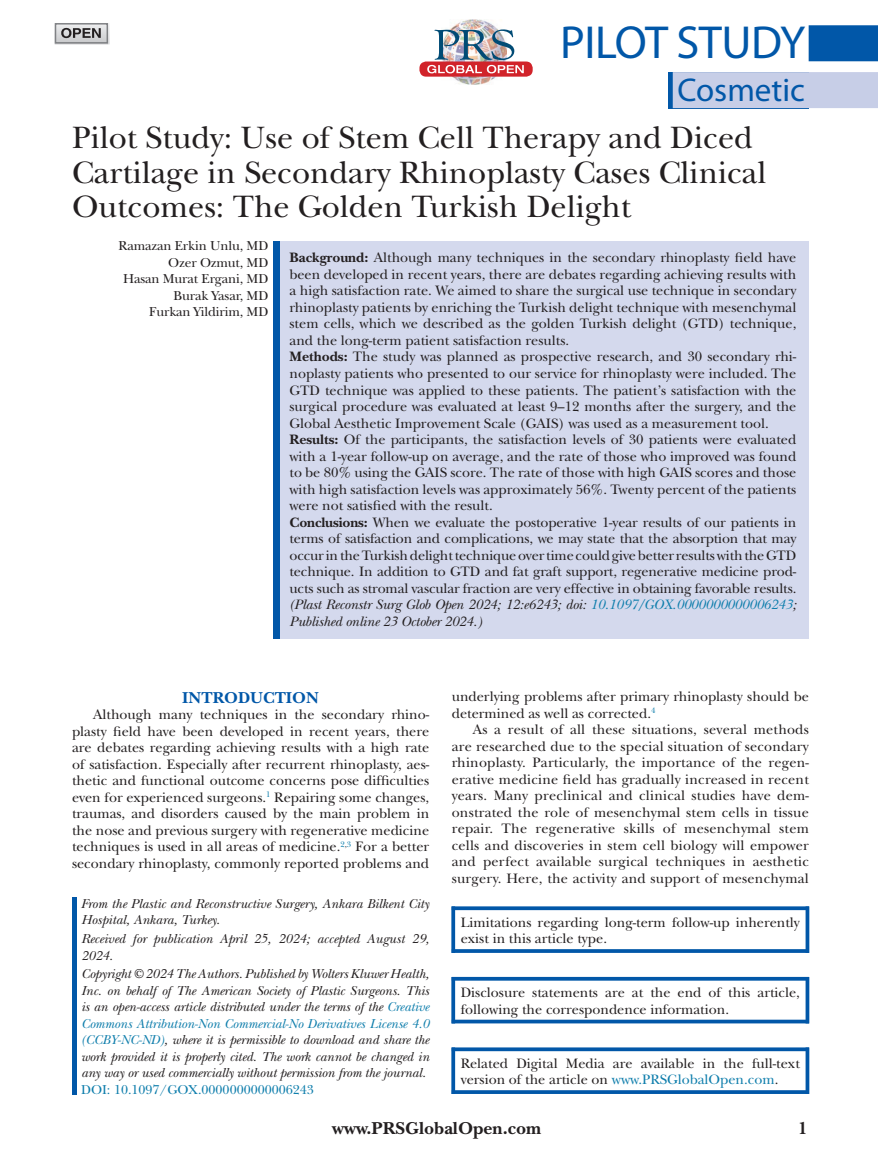
<style>
.page{position:relative;width:878px;height:1175px;background:#fff}
.page>*{position:absolute;margin:0;border:0;box-sizing:border-box;transform-origin:0 0}
.t1{font:46.5px "Myriad Pro";letter-spacing:-.01em;color:#0157a8}
.t2{font:33px "Myriad Pro";color:#0157a8}
.t3{font:32.25px/34.5px "New Baskerville Std";color:#231f20}
.t4{font:700 18px "New Baskerville Std";color:#231f20}
.t5{font:700 16.5px "New Baskerville Std";color:#0157a8}
.t6{font:14.25px/16.5px "New Baskerville Std";color:#231f20}
.t7{font:italic 13.5px/16.5px "New Baskerville Std";color:#231f20}
.t8{font:13.5px/16.5px "New Baskerville Std";letter-spacing:-.01em;color:#231f20;text-align:right}
.t9{font:13.5px "New Baskerville Std";color:#0f7eac}
.s1{font-weight:700}
.s2{font-style:italic}
.s3{font-style:italic;color:#0f7eac}
.s4{color:#0f7eac}
</style>
<div class="page">
<div style="left:668px;top:72px;width:141px;height:36px;background:#0157a8"></div>
<div style="left:672px;top:72px;width:206px;height:36px;background:#c7cee7"></div>
<div style="left:808px;top:25px;width:70px;height:36px;background:#0157a8"></div>
<img style="left:450px;top:20px;width:48px;height:64px">
<div style="left:419px;top:61px;width:113px;height:16px;background:#d1232a;border-radius:7px"></div>
<img style="left:427px;top:29px;width:97px;height:44px">
<div style="left:274px;top:126px;width:534px;height:512px;background:#d4d9ed"></div>
<div style="left:274px;top:240px;width:6px;height:109px;background:#0157a8"></div>
<div style="left:274px;top:339px;width:6px;height:93px;background:#0157a8"></div>
<div style="left:274px;top:421px;width:6px;height:93px;background:#0157a8"></div>
<div style="left:274px;top:504px;width:6px;height:134px;background:#0157a8"></div>
<hr style="left:72px;top:897px;width:4px;height:33px;background:#0157a8">
<hr style="left:72px;top:930px;width:4px;height:35px;background:#0157a8">
<hr style="left:72px;top:965px;width:4px;height:118px;background:#0157a8">
<hr style="left:72px;top:1081px;width:4px;height:13px;background:#0157a8">
<div style="left:272px;top:126px;width:536px;height:115px;background:#fff"></div>
<img style="left:54px;top:23px;width:55px;height:22px">
<svg style="left:451px;top:906px;width:4px;height:47px"></svg>
<svg style="left:805px;top:906px;width:4px;height:47px"></svg>
<svg style="left:452px;top:906px;width:356px;height:4px"></svg>
<hr style="left:452px;top:949px;width:356px;height:3px;background:#0157a8">
<svg style="left:451px;top:977px;width:4px;height:46px"></svg>
<svg style="left:805px;top:977px;width:4px;height:46px"></svg>
<svg style="left:452px;top:976px;width:356px;height:4px"></svg>
<svg style="left:452px;top:1019px;width:356px;height:4px"></svg>
<svg style="left:451px;top:1047px;width:4px;height:47px"></svg>
<svg style="left:805px;top:1047px;width:4px;height:47px"></svg>
<svg style="left:452px;top:1047px;width:356px;height:4px"></svg>
<svg style="left:452px;top:1090px;width:356px;height:4px"></svg>
<div style="left:55px;top:23px;width:53px;height:21px;border:2px solid #808285"></div>
<svg style="left:61px;top:28px;width:40px;height:10px"></svg>
<h1 class="t1" style="left:560px;top:14px;width:247px">Pilot Study</h1>
<h2 class="t2" style="left:677px;top:69px;width:129px">Cosmetic</h2>
<h3 class="t3" style="left:72px;top:121px;width:696px">Pilot Study: Use of Stem Cell Therapy and Diced<br>Cartilage in Secondary Rhinoplasty Cases Clinical<br>Outcomes: The Golden Turkish Delight</h3>
<p class="t8" style="left:118px;top:238px;width:151px">Ramazan Erkin Unlu, MD<br>Ozer Ozmut, MD<br>Hasan Murat Ergani, MD<br>Burak Yasar, MD<br>Furkan Yildirim, MD</p>
<p class="t6" style="left:289px;top:250px;width:508px"><span class="s1">Background:</span> Although many techniques in the secondary rhinoplasty field have been developed in recent years, there are debates regarding achieving results with a high satisfaction rate. We aimed to share the surgical use technique in secondary rhinoplasty patients by enriching the Turkish delight technique with mesenchymal stem cells, which we described as the golden Turkish delight (GTD) technique, and the long-term patient satisfaction results.<br><span class="s1">Methods:</span> The study was planned as prospective research, and 30 secondary rhi&shy;noplasty patients who presented to our service for rhinoplasty were included. The GTD technique was applied to these patients. The patient’s satisfaction with the surgical procedure was evaluated at least 9–12 months after the surgery, and the Global Aesthetic Improvement Scale (GAIS) was used as a measurement tool.<br><span class="s1">Results:</span> Of the participants, the satisfaction levels of 30 patients were evaluated with a 1-year follow-up on average, and the rate of those who improved was found to be 80% using the GAIS score. The rate of those with high GAIS scores and those with high satisfaction levels was approximately 56%. Twenty percent of the patients were not satisfied with the result.<br><span class="s1">Conclusions:</span> When we evaluate the postoperative 1-year results of our patients in terms of satisfaction and complications, we may state that the absorption that may occur in the Turkish delight technique over time could give better results with the GTD technique. In addition to GTD and fat graft support, regenerative medicine prod&shy;ucts such as stromal vascular fraction are very effective in obtaining favorable results. <span class="s2">(Plast Reconstr Surg Glob Open 2024; 12:e6243; doi:</span> <span class="s3">10.1097/GOX.0000000000006243</span><span class="s2">; Published online 23 October 2024.)</span></p>
<p class="t5" style="left:182px;top:688px;width:138px">INTRODUCTION</p>
<p class="t6" style="left:72px;top:706px;width:359px;text-align:justify;text-indent:21px">Although many techniques in the secondary rhino&shy;plasty field have been developed in recent years, there are debates regarding achieving results with a high rate of satisfaction. Especially after recurrent rhinoplasty, aes&shy;thetic and functional outcome concerns pose difficulties even for experienced surgeons.<sup>1</sup> Repairing some changes, traumas, and disorders caused by the main problem in the nose and previous surgery with regenerative medicine techniques is used in all areas of medicine.<sup>2</sup><sup>,</sup><sup>3</sup> For a better secondary rhinoplasty, commonly reported problems and</p>
<p class="t7" style="left:81px;top:895px;width:350px">From the Plastic and Reconstructive Surgery, Ankara Bilkent City<br>Hospital, Ankara, Turkey.</p>
<p class="t7" style="left:81px;top:930px;width:350px">Received for publication April 25, 2024; accepted August 29,<br>2024.</p>
<p class="t7" style="left:81px;top:965px;width:350px;text-align:justify">Copyright © 2024 The Authors. Published by Wolters Kluwer Health, Inc. on behalf of The American Society of Plastic Surgeons. This is an open-access article distributed under the terms of the <span class="s4">Creative Commons Attribution-Non Commercial-No Derivatives License 4.0 (CCBY-NC-ND)</span>, where it is permissible to download and share the work provided it is properly cited. The work cannot be changed in any way or used commercially without permission from the journal.</p>
<p class="t9" style="left:81px;top:1081px;width:234px">DOI: 10.1097/GOX.0000000000006243</p>
<p class="t6" style="left:452px;top:688px;width:359px">underlying problems after primary rhinoplasty should be determined as well as corrected.<sup>4</sup></p>
<p class="t6" style="left:451px;top:721px;width:359px;text-align:justify;text-indent:21px">As a result of all these situations, several methods are researched due to the special situation of secondary rhinoplasty. Particularly, the importance of the regen&shy;erative medicine field has gradually increased in recent years. Many preclinical and clinical studies have dem&shy;onstrated the role of mesenchymal stem cells in tissue repair. The regenerative skills of mesenchymal stem cells and discoveries in stem cell biology will empower and perfect available surgical techniques in aesthetic surgery. Here, the activity and support of mesenchymal</p>
<p class="t6" style="left:460px;top:913px;width:341px">Limitations regarding long-term follow-up inherently exist in this article type.</p>
<p class="t6" style="left:460px;top:984px;width:341px">Disclosure statements are at the end of this article, following the correspondence information.</p>
<p class="t6" style="left:460px;top:1054px;width:341px">Related Digital Media are available in the full-text version of the article on <span class="s4">www.PRSGlobalOpen.com</span>.</p>
<p class="t4" style="left:332px;top:1118px;width:210px">www.PRSGlobalOpen.com</p>
<p class="t4" style="left:798px;top:1118px;width:11px">1</p>
</div>
